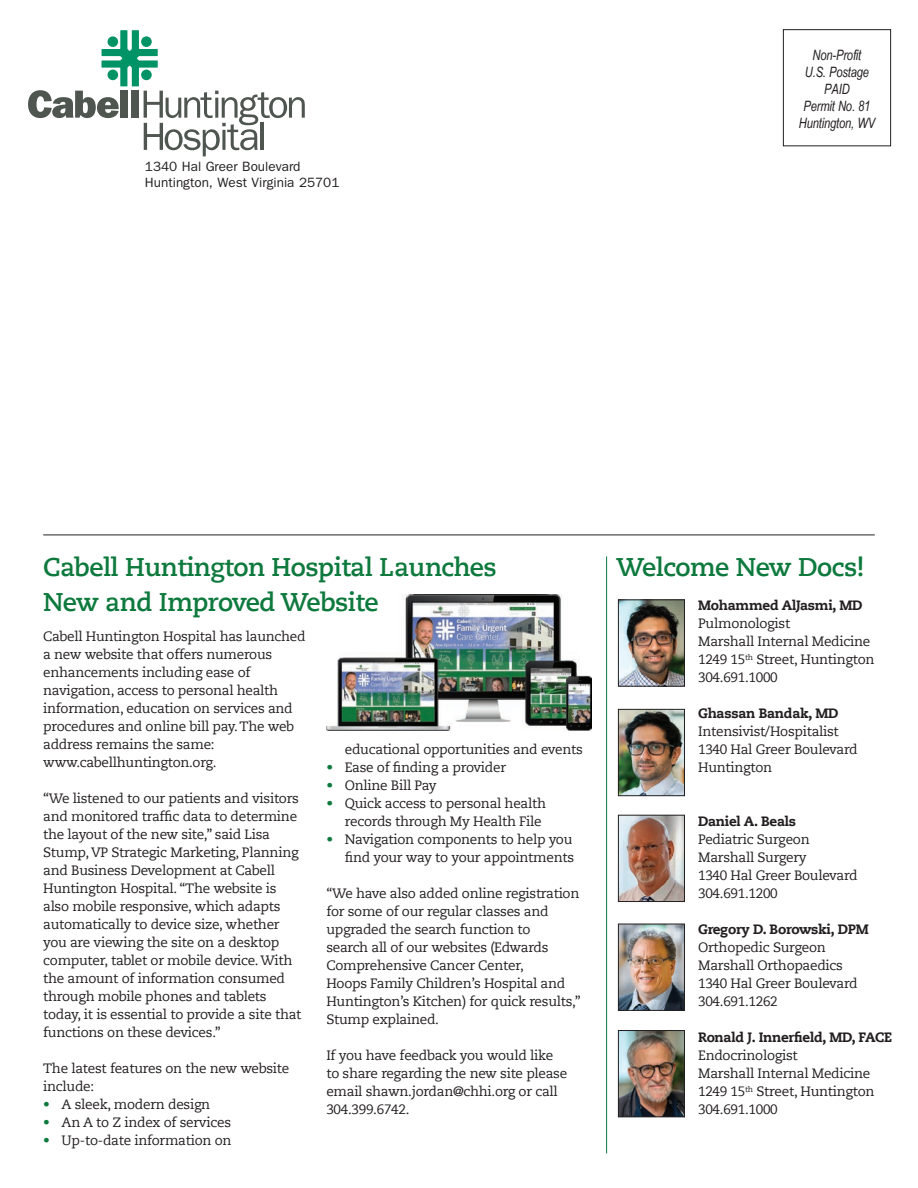
<style>
.page{position:relative;width:918px;height:1188px;background:#fff}
.page>*{position:absolute;margin:0;border:0;box-sizing:border-box;transform-origin:0 0}
.t1{font:700 25.5px "Caecilia LT Std";letter-spacing:-.02em;color:#0d793d}
.t2{font:italic 14.25px "Arial Narrow";letter-spacing:-.01em;color:#231f20;scale:.95 1}
.t3{font:13.5px/18px "Caecilia LT Std";letter-spacing:-.02em;color:#231f20}
.t4{font:800 13.5px "Caecilia LT Std";letter-spacing:-.02em;color:#231f20}
.t5{font:13.5px "ITC Franklin Gothic Std";color:#231f20}
.s1{color:#0d793d}
</style>
<div class="page">
<div style="left:783px;top:29px;width:108px;height:117px;border:1px solid #231f20"></div>
<svg style="left:28px;top:30px;width:277px;height:126px"></svg>
<hr style="left:43px;top:535px;width:832px;height:1px;background:#231f20">
<img style="left:326px;top:594px;width:266px;height:136px">
<hr style="left:606px;top:556px;width:1px;height:597px;background:#0d793d">
<img style="left:620px;top:602px;width:63px;height:82px">
<div style="left:618px;top:600px;width:67px;height:86px;border:1px solid #231f20"></div>
<img style="left:620px;top:711px;width:63px;height:83px">
<div style="left:618px;top:709px;width:67px;height:87px;border:1px solid #231f20"></div>
<img style="left:620px;top:1032px;width:63px;height:83px">
<div style="left:618px;top:1030px;width:67px;height:87px;border:1px solid #231f20"></div>
<img style="left:620px;top:926px;width:63px;height:83px">
<div style="left:618px;top:924px;width:67px;height:87px;border:1px solid #231f20"></div>
<img style="left:620px;top:817px;width:63px;height:83px">
<div style="left:618px;top:815px;width:67px;height:87px;border:1px solid #231f20"></div>
<p class="t5" style="left:145px;top:158px;width:157px">1340 Hal Greer Boulevard</p>
<p class="t5" style="left:145px;top:175px;width:196px">Huntington, West Virginia 25701</p>
<p class="t2" style="left:813px;top:45px;width:53px">Non-Profit</p>
<p class="t2" style="left:805px;top:62px;width:69px">U.S. Postage</p>
<p class="t2" style="left:824px;top:79px;width:28px">PAID</p>
<p class="t2" style="left:804px;top:96px;width:72px">Permit No. 81</p>
<p class="t2" style="left:799px;top:113px;width:82px">Huntington, WV</p>
<p class="t1" style="left:43px;top:552px;width:455px">Cabell Huntington Hospital Launches</p>
<p class="t1" style="left:43px;top:587px;width:337px">New and Improved Website</p>
<p class="t3" style="left:43px;top:628px;width:264px">Cabell Huntington Hospital has launched a new website that offers numerous enhancements including ease of navigation, access to personal health information, education on services and procedures and online bill pay. The web address remains the same:</p>
<p class="t3" style="left:43px;top:754px;width:175px">www.cabellhuntington.org.</p>
<p class="t3" style="left:43px;top:790px;width:260px">“We listened to our patients and visitors and monitored traffic data to determine the layout of the new site,” said Lisa Stump, VP Strategic Marketing, Planning and Business Development at Cabell Huntington Hospital. “The website is also mobile responsive, which adapts automatically to device size, whether you are viewing the site on a desktop computer, tablet or mobile device. With the amount of information consumed through mobile phones and tablets today, it is essential to provide a site that functions on these devices.”</p>
<p class="t3" style="left:43px;top:1060px;width:248px">The latest features on the new website include:</p>
<p class="t3" style="left:43px;top:1096px;width:169px"><span class="s1">•</span> A sleek, modern design</p>
<p class="t3" style="left:43px;top:1114px;width:189px"><span class="s1">•</span> An A to Z index of services</p>
<p class="t3" style="left:43px;top:1132px;width:190px"><span class="s1">•</span> Up-to-date information on</p>
<p class="t3" style="left:345px;top:741px;width:240px">educational opportunities and events</p>
<p class="t3" style="left:326px;top:759px;width:181px"><span class="s1">•</span> Ease of finding a provider</p>
<p class="t3" style="left:326px;top:777px;width:112px"><span class="s1">•</span> Online Bill Pay</p>
<p class="t3" style="left:345px;top:795px;width:203px;text-indent:-18px"><span class="s1">•</span> Quick access to personal health records through My Health File</p>
<p class="t3" style="left:326px;top:831px;width:249px;text-align:right"><span class="s1">•</span> Navigation components to help you find your way to your appointments</p>
<p class="t3" style="left:326px;top:885px;width:256px">“We have also added online registration for some of our regular classes and upgraded the search function to<br>search all of our websites (Edwards Comprehensive Cancer Center,<br>Hoops Family Children’s Hospital and Huntington’s Kitchen) for quick results,” Stump explained.</p>
<p class="t3" style="left:326px;top:1047px;width:242px">If you have feedback you would like to share regarding the new site please email shawn.jordan@chhi.org or call<br>304.399.6742.</p>
<p class="t1" style="left:616px;top:552px;width:250px">Welcome New Docs!</p>
<p class="t4" style="left:698px;top:597px;width:166px">Mohammed AlJasmi, MD</p>
<p class="t3" style="left:698px;top:615px;width:94px">Pulmonologist</p>
<p class="t3" style="left:698px;top:633px;width:174px">Marshall Internal Medicine</p>
<p class="t3" style="left:698px;top:651px;width:178px">1249 15<sup>th</sup> Street, Huntington</p>
<p class="t3" style="left:698px;top:669px;width:81px">304.691.1000</p>
<p class="t4" style="left:698px;top:705px;width:142px">Ghassan Bandak, MD</p>
<p class="t3" style="left:698px;top:723px;width:142px">Intensivist/Hospitalist</p>
<p class="t3" style="left:698px;top:741px;width:161px">1340 Hal Greer Boulevard</p>
<p class="t3" style="left:698px;top:759px;width:76px">Huntington</p>
<p class="t4" style="left:698px;top:813px;width:99px">Daniel A. Beals</p>
<p class="t3" style="left:698px;top:831px;width:113px">Pediatric Surgeon</p>
<p class="t3" style="left:698px;top:849px;width:110px">Marshall Surgery</p>
<p class="t3" style="left:698px;top:867px;width:161px">1340 Hal Greer Boulevard</p>
<p class="t3" style="left:698px;top:885px;width:81px">304.691.1200</p>
<p class="t4" style="left:698px;top:921px;width:172px">Gregory D. Borowski, DPM</p>
<p class="t3" style="left:698px;top:939px;width:129px">Orthopedic Surgeon</p>
<p class="t3" style="left:698px;top:957px;width:146px">Marshall Orthopaedics</p>
<p class="t3" style="left:698px;top:975px;width:161px">1340 Hal Greer Boulevard</p>
<p class="t3" style="left:698px;top:993px;width:81px">304.691.1262</p>
<p class="t4" style="left:698px;top:1029px;width:195px">Ronald J. Innerfield, MD, FACE</p>
<p class="t3" style="left:698px;top:1047px;width:101px">Endocrinologist</p>
<p class="t3" style="left:698px;top:1065px;width:174px">Marshall Internal Medicine</p>
<p class="t3" style="left:698px;top:1083px;width:178px">1249 15<sup>th</sup> Street, Huntington</p>
<p class="t3" style="left:698px;top:1101px;width:81px">304.691.1000</p>
</div>
